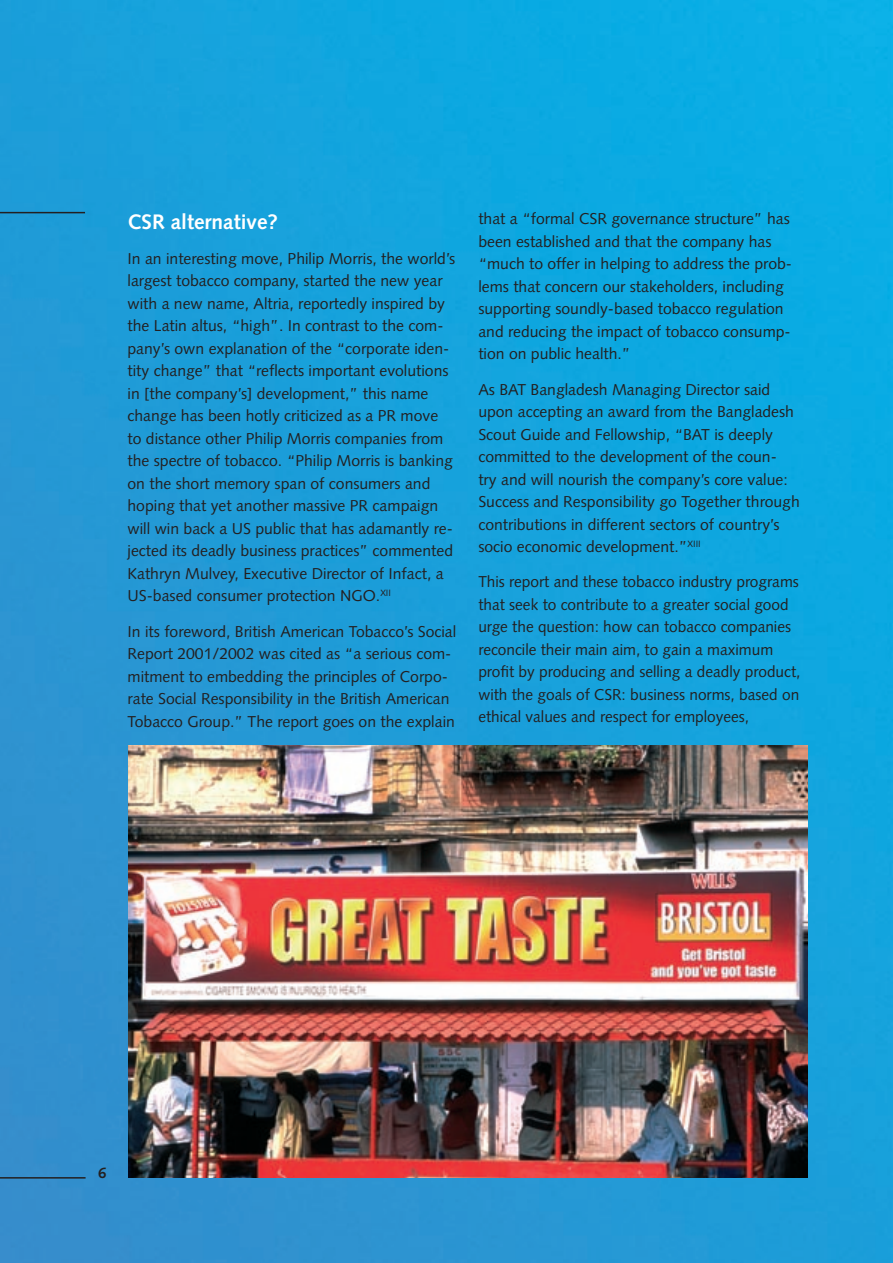
<style>
.page{position:relative;width:893px;height:1263px;background:#fff}
.page>*{position:absolute;margin:0;border:0;box-sizing:border-box;transform-origin:0 0}
.t1{font:700 21px "Syntax";color:#fff}
.t2{font:15.75px/22.5px "Syntax";color:#231f20}
.t3{font:700 15px "Syntax";color:#231f20}
</style>
<div class="page">
<img style="left:0;top:0;width:892px;height:1263px">
<hr style="left:0;top:212px;width:85px;height:1px;background:#231f20">
<hr style="left:0;top:1177px;width:86px;height:1px;background:#231f20">
<img style="left:128px;top:745px;width:680px;height:433px">
<h1 class="t1" style="left:128px;top:209px;width:152px">CSR alternative?</h1>
<p class="t2" style="left:128px;top:247px;width:329px">In an interesting move, Philip Morris, the world’s largest tobacco company, started the new year with a new name, Altria, reportedly inspired by the Latin altus, “high”. In contrast to the com&shy;pany’s own explanation of the “corporate iden&shy;tity change” that “reflects important evolutions in [the company’s] development,” this name change has been hotly criticized as a PR move to distance other Philip Morris companies from the spectre of tobacco. “Philip Morris is banking on the short memory span of consumers and hoping that yet another massive PR campaign will win back a US public that has adamantly re&shy;jected its deadly business practices” commented Kathryn Mulvey, Executive Director of Infact, a US-based consumer protection NGO.<sup>XII</sup></p>
<p class="t2" style="left:128px;top:620px;width:330px">In its foreword, British American Tobacco’s Social Report 2001/2002 was cited as “a serious com&shy;mitment to embedding the principles of Corpo&shy;rate Social Responsibility in the British American Tobacco Group.” The report goes on the explain</p>
<p class="t2" style="left:478px;top:208px;width:315px">that a “formal CSR governance structure” has been established and that the company has “much to offer in helping to address the prob&shy;lems that concern our stakeholders, including supporting soundly-based tobacco regulation and reducing the impact of tobacco consump&shy;tion on public health.”</p>
<p class="t2" style="left:478px;top:378px;width:323px">As BAT Bangladesh Managing Director said upon accepting an award from the Bangladesh Scout Guide and Fellowship, “BAT is deeply committed to the development of the coun-<br>try and will nourish the company’s core value:<br>Success and Responsibility go Together through contributions in different sectors of country’s socio economic development.”<sup>XIII</sup></p>
<p class="t2" style="left:478px;top:571px;width:324px">This report and these tobacco industry programs that seek to contribute to a greater social good urge the question: how can tobacco companies reconcile their main aim, to gain a maximum profit by producing and selling a deadly product, with the goals of CSR: business norms, based on ethical values and respect for employees,</p>
<p class="t3" style="left:98px;top:1164px;width:10px">6</p>
</div>
